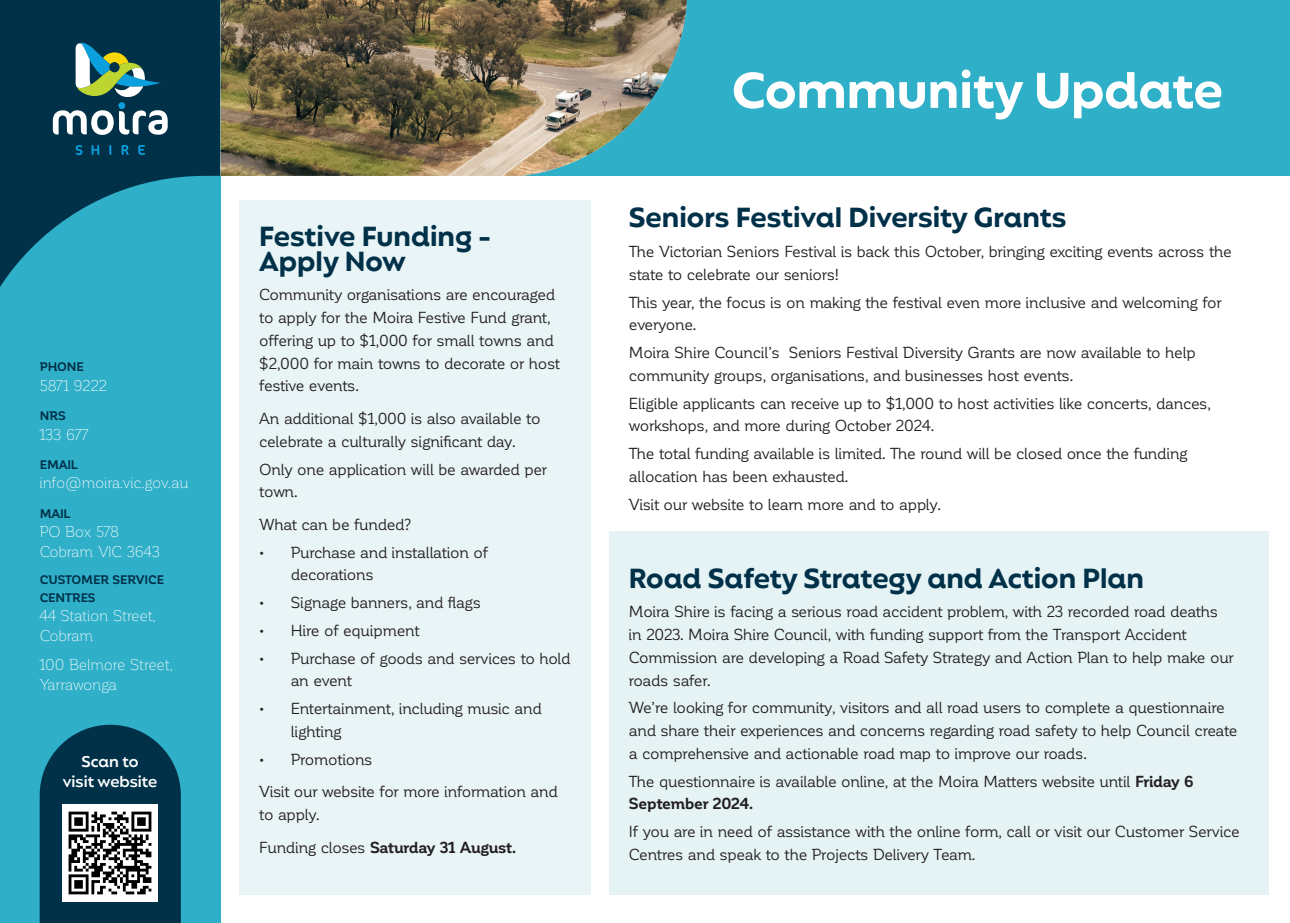
<style>
.page{position:relative;width:1290px;height:923px;background:#fff}
.page>*{position:absolute;margin:0;border:0;box-sizing:border-box;transform-origin:0 0}
.t1{font:700 50.75px "Mangueira";color:#fff}
.Heading{font:700 28px "Mangueira";color:#003149}
.Body{font:15.75px/22.8px "Corporative";letter-spacing:-.02em;color:#231f20}
.Body-2{font:700 15.75px "Corporative";letter-spacing:-.025em;color:#231f20}
.t2{font:600 15.75px "Mangueira";color:#fff}
.t3{font:300 15.4px "Corporative";letter-spacing:-.015em;color:#fff}
.t4{font:300 15.4px "Corporative";letter-spacing:-.035em;color:#fff}
.t5{font:700 12.25px "Corporative";letter-spacing:-.005em;color:#003149}
.s1{font-weight:400}
.s2{font-weight:700}
</style>
<div class="page">
<div style="left:0;top:0;width:220px;height:923px;background:#003149"></div>
<div style="left:0;top:176px;width:220px;height:747px;background:#2fafc8"></div>
<div style="left:220px;top:0;width:1070px;height:176px;background:#2fafc8"></div>
<img style="left:220px;top:0;width:467px;height:176px">
<svg style="left:53px;top:110px;width:115px;height:25px"></svg>
<div style="left:118px;top:102px;width:7px;height:7px;background:#0ba0dd;border-radius:50%"></div>
<svg style="left:122px;top:145px;width:7px;height:10px"></svg>
<svg style="left:92px;top:145px;width:7px;height:10px"></svg>
<svg style="left:138px;top:145px;width:7px;height:10px"></svg>
<svg style="left:76px;top:145px;width:6px;height:10px"></svg>
<svg style="left:109px;top:145px;width:2px;height:10px"></svg>
<svg style="left:76px;top:42px;width:85px;height:62px"></svg>
<svg style="left:40px;top:724px;width:141px;height:199px"></svg>
<img style="left:63px;top:804px;width:94px;height:97px">
<div style="left:609px;top:531px;width:660px;height:363px;background:#e5f3f5"></div>
<div style="left:239px;top:200px;width:351px;height:694px;background:#e9f4f6"></div>
<p class="t5" style="left:40px;top:360px;width:45px">PHONE</p>
<p class="t3" style="left:40px;top:377px;width:69px">5871 9222</p>
<p class="t5" style="left:40px;top:409px;width:28px">NRS</p>
<p class="t3" style="left:40px;top:426px;width:50px">133 677</p>
<p class="t5" style="left:40px;top:458px;width:40px">EMAIL</p>
<p class="t3" style="left:40px;top:475px;width:151px">info@moira.vic.gov.au</p>
<p class="t5" style="left:40px;top:507px;width:32px">MAIL</p>
<p class="t3" style="left:40px;top:524px;width:81px">PO Box 578</p>
<p class="t3" style="left:40px;top:543px;width:122px">Cobram VIC 3643</p>
<p class="t5" style="left:40px;top:573px;width:126px">CUSTOMER SERVICE</p>
<p class="t5" style="left:40px;top:591px;width:57px">CENTRES</p>
<p class="t3" style="left:40px;top:608px;width:117px">44 Station Street,</p>
<p class="t3" style="left:40px;top:627px;width:55px">Cobram</p>
<p class="t3" style="left:40px;top:657px;width:134px">100 Belmore Street,</p>
<p class="t4" style="left:40px;top:676px;width:79px">Yarrawonga</p>
<p class="t2" style="left:81px;top:751px;width:59px">Scan to</p>
<p class="t2" style="left:63px;top:771px;width:96px">visit website</p>
<p class="Heading" style="left:259px;top:218px;width:233px">Festive Funding -</p>
<p class="Heading" style="left:259px;top:242px;width:148px">Apply Now</p>
<p class="Body" style="left:259px;top:284px;width:302px">Community organisations are encouraged to apply for the Moira Festive Fund grant, offering up to $1,000 for small towns and $2,000 for main towns to decorate or host festive events.</p>
<p class="Body" style="left:259px;top:407px;width:283px">An additional $1,000 is also available to celebrate a culturally significant day.</p>
<p class="Body" style="left:259px;top:458px;width:289px">Only one application will be awarded per town.</p>
<p class="Body" style="left:259px;top:513px;width:154px">What can be funded?</p>
<p class="Body" style="left:291px;top:541px;width:199px;text-indent:-32px">• Purchase and installation of decorations</p>
<p class="Body" style="left:259px;top:591px;width:223px">• Signage banners, and flags</p>
<p class="Body" style="left:259px;top:619px;width:162px">• Hire of equipment</p>
<p class="Body" style="left:291px;top:647px;width:281px;text-indent:-32px">• Purchase of goods and services to hold an event</p>
<p class="Body" style="left:291px;top:697px;width:252px;text-indent:-32px">• Entertainment, including music and lighting</p>
<p class="Body" style="left:259px;top:748px;width:115px">• Promotions</p>
<p class="Body" style="left:259px;top:780px;width:300px">Visit our website for more information and to apply.</p>
<p class="Body-2" style="left:259px;top:838px;width:258px"><span class="s1">Funding closes</span> Saturday 31 August.</p>
<p class="t1" style="left:732px;top:57px;width:492px">Community Update</p>
<p class="Heading" style="left:629px;top:199px;width:439px">Seniors Festival Diversity Grants</p>
<p class="Body" style="left:629px;top:240px;width:604px">The Victorian Seniors Festival is back this October, bringing exciting events across the state to celebrate our seniors!</p>
<p class="Body" style="left:629px;top:291px;width:594px">This year, the focus is on making the festival even more inclusive and welcoming for everyone.</p>
<p class="Body" style="left:629px;top:341px;width:568px">Moira Shire Council’s Seniors Festival Diversity Grants are now available to help community groups, organisations, and businesses host events.</p>
<p class="Body" style="left:629px;top:392px;width:584px">Eligible applicants can receive up to $1,000 to host activities like concerts, dances, workshops, and more during October 2024.</p>
<p class="Body" style="left:629px;top:442px;width:560px">The total funding available is limited. The round will be closed once the funding allocation has been exhausted.</p>
<p class="Body" style="left:629px;top:493px;width:314px">Visit our website to learn more and to apply.</p>
<p class="Heading" style="left:629px;top:559px;width:516px">Road Safety Strategy and Action Plan</p>
<p class="Body" style="left:629px;top:600px;width:606px">Moira Shire is facing a serious road accident problem, with 23 recorded road deaths in 2023. Moira Shire Council, with funding support from the Transport Accident Commission are developing a Road Safety Strategy and Action Plan to help make our roads safer.</p>
<p class="Body" style="left:629px;top:696px;width:610px">We’re looking for community, visitors and all road users to complete a questionnaire and share their experiences and concerns regarding road safety to help Council create a comprehensive and actionable road map to improve our roads.</p>
<p class="Body" style="left:629px;top:770px;width:566px">The questionnaire is available online, at the Moira Matters website until <span class="s2">Friday 6<br>September 2024.</span></p>
<p class="Body" style="left:629px;top:820px;width:612px">If you are in need of assistance with the online form, call or visit our Customer Service<br>Centres and speak to the Projects Delivery Team.</p>
</div>
